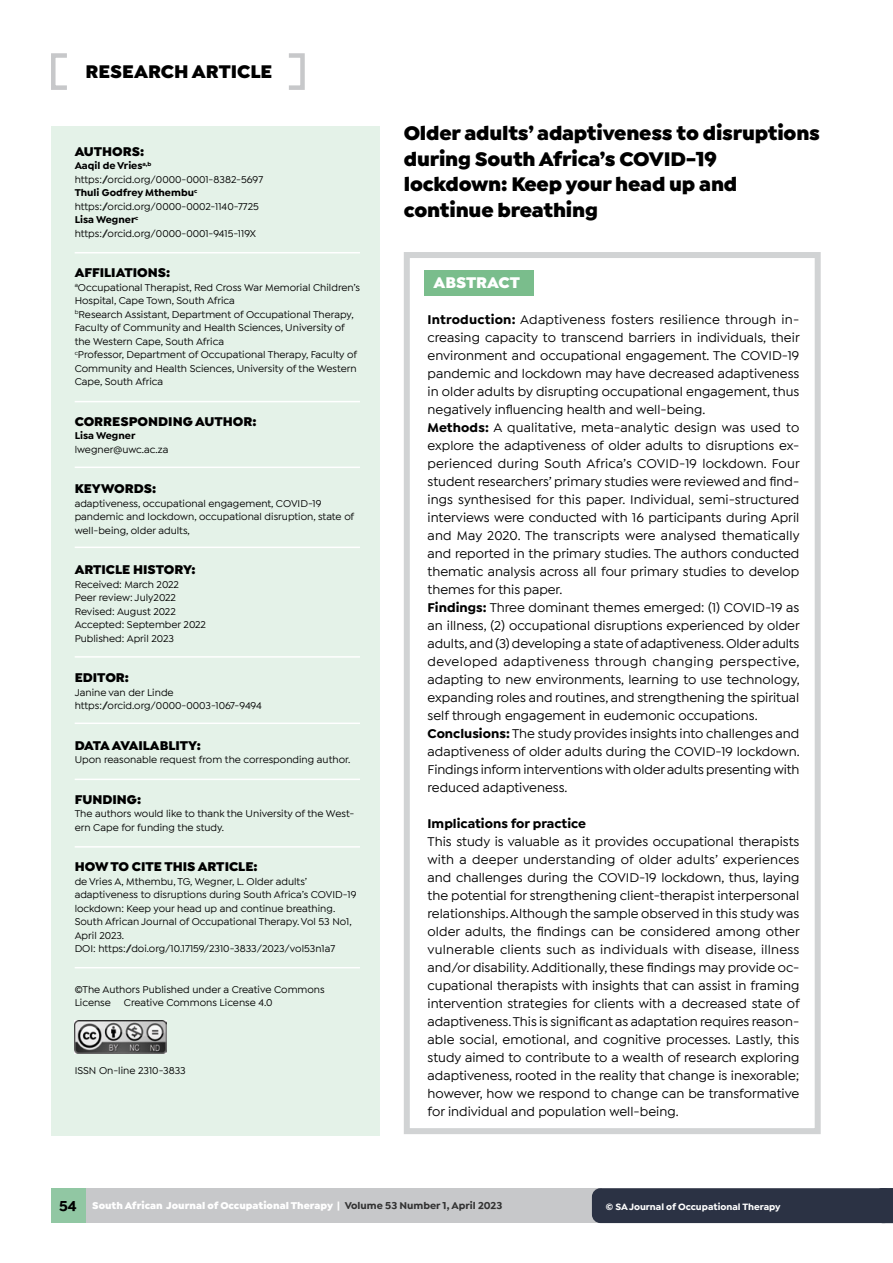
<style>
.page{position:relative;width:893px;height:1263px;background:#fff}
.page>*{position:absolute;margin:0;border:0;box-sizing:border-box;transform-origin:0 0}
.t1{font:900 21px/25.5px "Isidora Sans";letter-spacing:-.01em;color:#000}
.t2{font:900 19.5px "Isidora Sans";color:#000}
.t3{font:900 16.5px "Isidora Sans";color:#fff}
.t4{font:500 13.5px/18px "Isidora Sans";color:#000}
.t5{font:900 13.5px "Isidora Sans";color:#000}
.t6{font:700 13.5px "Isidora Sans";color:#000}
.t7{font:500 10.5px/13.5px "Isidora Sans";color:#000}
.t8{font:900 10.5px "Isidora Sans";color:#fff}
.t9{font:700 10.5px "Isidora Sans";color:#000}
.t10{font:700 9.75px "Isidora Sans";color:#fff}
.s1{font-weight:700}
.s2{font-weight:700;font-size:15px;color:#000}
.s3{font-weight:700;color:#333}
</style>
<div class="page">
<div style="left:51px;top:1188px;width:551px;height:35px;background:#c7c8ca"></div>
<div style="left:592px;top:1188px;width:301px;height:35px;background:#2b3244;border-radius:9px"></div>
<svg style="left:874px;top:1188px;width:19px;height:35px"></svg>
<div style="left:51px;top:1188px;width:34px;height:35px;background:#91c7a3"></div>
<div style="left:51px;top:126px;width:328px;height:1009px;background:#e4f2e8"></div>
<div style="left:404px;top:252px;width:417px;height:882px;border:6px solid #d1d3d4"></div>
<img style="left:75px;top:1020px;width:92px;height:33px">
<div style="left:51px;top:53px;width:18px;height:37px;border:4px solid #c7c8ca"></div>
<div style="left:287px;top:53px;width:18px;height:37px;border:4px solid #c7c8ca"></div>
<hr style="left:75px;top:252px;width:285px;height:1px;background:#fff">
<hr style="left:75px;top:401px;width:285px;height:1px;background:#fff">
<hr style="left:75px;top:467px;width:285px;height:1px;background:#fff">
<hr style="left:75px;top:547px;width:285px;height:1px;background:#fff">
<hr style="left:75px;top:656px;width:285px;height:2px;background:#fff">
<hr style="left:75px;top:722px;width:285px;height:2px;background:#fff">
<hr style="left:75px;top:779px;width:285px;height:1px;background:#fff">
<div style="left:424px;top:271px;width:110px;height:25px;background:#7abd8c"></div>
<hr style="left:75px;top:846px;width:285px;height:2px;background:#fff">
<hr style="left:75px;top:967px;width:285px;height:1px;background:#fff">
<h2 class="t2" style="left:85px;top:59px;width:188px">RESEARCH ARTICLE</h2>
<p class="t5" style="left:75px;top:143px;width:71px">AUTHORS:</p>
<p class="t7" style="left:75px;top:159px;width:190px"><span class="s1">Aaqil de Vries</span><sup>a,b </sup>https:/orcid.org/0000-0001-8382-5697<br><span class="s1">Thuli Godfrey Mthembu</span><sup>c </sup>https:/orcid.org/0000-0002-1140-7725<br><span class="s1">Lisa Wegner</span><sup>c </sup>https:/orcid.org/0000-0001-9415-119X</p>
<p class="t5" style="left:75px;top:264px;width:97px">AFFILIATIONS:</p>
<p class="t7" style="left:75px;top:281px;width:287px"><sup>a</sup>Occupational Therapist, Red Cross War Memorial Children’s Hospital, Cape Town, South Africa<br><sup>b</sup>Research Assistant, Department of Occupational Therapy, Faculty of Community and Health Sciences, University of the Western Cape, South Africa<br><sup>c</sup>Professor, Department of Occupational Therapy, Faculty of Community and Health Sciences, University of the Western Cape, South Africa</p>
<p class="t5" style="left:75px;top:413px;width:183px">CORRESPONDING AUTHOR:</p>
<p class="t9" style="left:75px;top:429px;width:62px">Lisa Wegner</p>
<p class="t7" style="left:75px;top:443px;width:95px">lwegner@uwc.ac.za</p>
<p class="t5" style="left:75px;top:480px;width:83px">KEYWORDS:</p>
<p class="t7" style="left:75px;top:497px;width:281px">adaptiveness, occupational engagement, COVID-19 pandemic and lockdown, occupational disruption, state of well-being, older adults,</p>
<p class="t5" style="left:75px;top:561px;width:123px">ARTICLE HISTORY:</p>
<p class="t7" style="left:75px;top:578px;width:133px">Received: March 2022<br>Peer review: July2022<br>Revised: August 2022<br>Accepted: September 2022<br>Published: April 2023</p>
<p class="t5" style="left:75px;top:669px;width:56px">EDITOR:</p>
<p class="t7" style="left:75px;top:686px;width:189px">Janine van der Linde https:/orcid.org/0000-0003-1067-9494</p>
<p class="t5" style="left:75px;top:737px;width:128px">DATA AVAILABLITY:</p>
<p class="t7" style="left:75px;top:753px;width:277px">Upon reasonable request from the corresponding author.</p>
<p class="t5" style="left:75px;top:791px;width:68px">FUNDING:</p>
<p class="t7" style="left:75px;top:807px;width:281px">The authors would like to thank the University of the West&shy;ern Cape for funding the study.</p>
<p class="t5" style="left:75px;top:858px;width:184px">HOW TO CITE THIS ARTICLE:</p>
<p class="t7" style="left:75px;top:875px;width:283px">de Vries A, Mthembu, TG, Wegner, L. Older adults’ adaptiveness to disruptions during South Africa’s COVID-19 lockdown: Keep your head up and continue breathing.<br>South African Journal of Occupational Therapy. Vol 53 No1, April 2023.<br>DOI: https:/doi.org/10.17159/2310-3833/2023/vol53n1a7</p>
<p class="t7" style="left:75px;top:983px;width:252px">©The Authors Published under a Creative Commons<br>License Creative Commons License 4.0</p>
<p class="t7" style="left:75px;top:1064px;width:113px">ISSN On-line 2310-3833</p>
<h1 class="t1" style="left:404px;top:121px;width:418px">Older adults’ adaptiveness to disruptions during South Africa’s COVID-19 lockdown: Keep your head up and continue breathing</h1>
<p class="t3" style="left:434px;top:272px;width:88px">ABSTRACT</p>
<p class="t4" style="left:428px;top:311px;width:374px"><span class="s1">Introduction:</span> Adaptiveness fosters resilience through in&shy;creasing capacity to transcend barriers in individuals, their environment and occupational engagement. The COVID-19 pandemic and lockdown may have decreased adaptiveness in older adults by disrupting occupational engagement, thus negatively influencing health and well-being.<br><span class="s1">Methods:</span> A qualitative, meta-analytic design was used to explore the adaptiveness of older adults to disruptions ex&shy;perienced during South Africa’s COVID-19 lockdown. Four student researchers’ primary studies were reviewed and find&shy;ings synthesised for this paper. Individual, semi-structured interviews were conducted with 16 participants during April and May 2020. The transcripts were analysed thematically and reported in the primary studies. The authors conducted thematic analysis across all four primary studies to develop themes for this paper.<br><span class="s1">Findings:</span> Three dominant themes emerged: (1) COVID-19 as an illness, (2) occupational disruptions experienced by older adults, and (3) developing a state of adaptiveness. Older adults developed adaptiveness through changing perspective, adapting to new environments, learning to use technology, expanding roles and routines, and strengthening the spiritual self through engagement in eudemonic occupations.<br><span class="s1">Conclusions:</span> The study provides insights into challenges and adaptiveness of older adults during the COVID-19 lockdown.<br>Findings inform interventions with older adults presenting with reduced adaptiveness.</p>
<p class="t6" style="left:428px;top:815px;width:160px">Implications for practice</p>
<p class="t4" style="left:428px;top:832px;width:374px;text-align:justify">This study is valuable as it provides occupational therapists with a deeper understanding of older adults’ experiences and challenges during the COVID-19 lockdown, thus, laying the potential for strengthening client-therapist interpersonal relationships. Although the sample observed in this study was older adults, the findings can be considered among other vulnerable clients such as individuals with disease, illness and/or disability. Additionally, these findings may provide oc&shy;cupational therapists with insights that can assist in framing intervention strategies for clients with a decreased state of adaptiveness. This is significant as adaptation requires reason&shy;able social, emotional, and cognitive processes. Lastly, this study aimed to contribute to a wealth of research exploring adaptiveness, rooted in the reality that change is inexorable; however, how we respond to change can be transformative for individual and population well-being.</p>
<p class="t8" style="left:59px;top:1199px;width:445px"><span class="s2">54</span> South African Journal of Occupational Therapy | <span class="s3">Volume 53 Number 1, April 2023</span></p>
<p class="t10" style="left:606px;top:1201px;width:176px">© SA Journal of Occupational Therapy</p>
</div>
